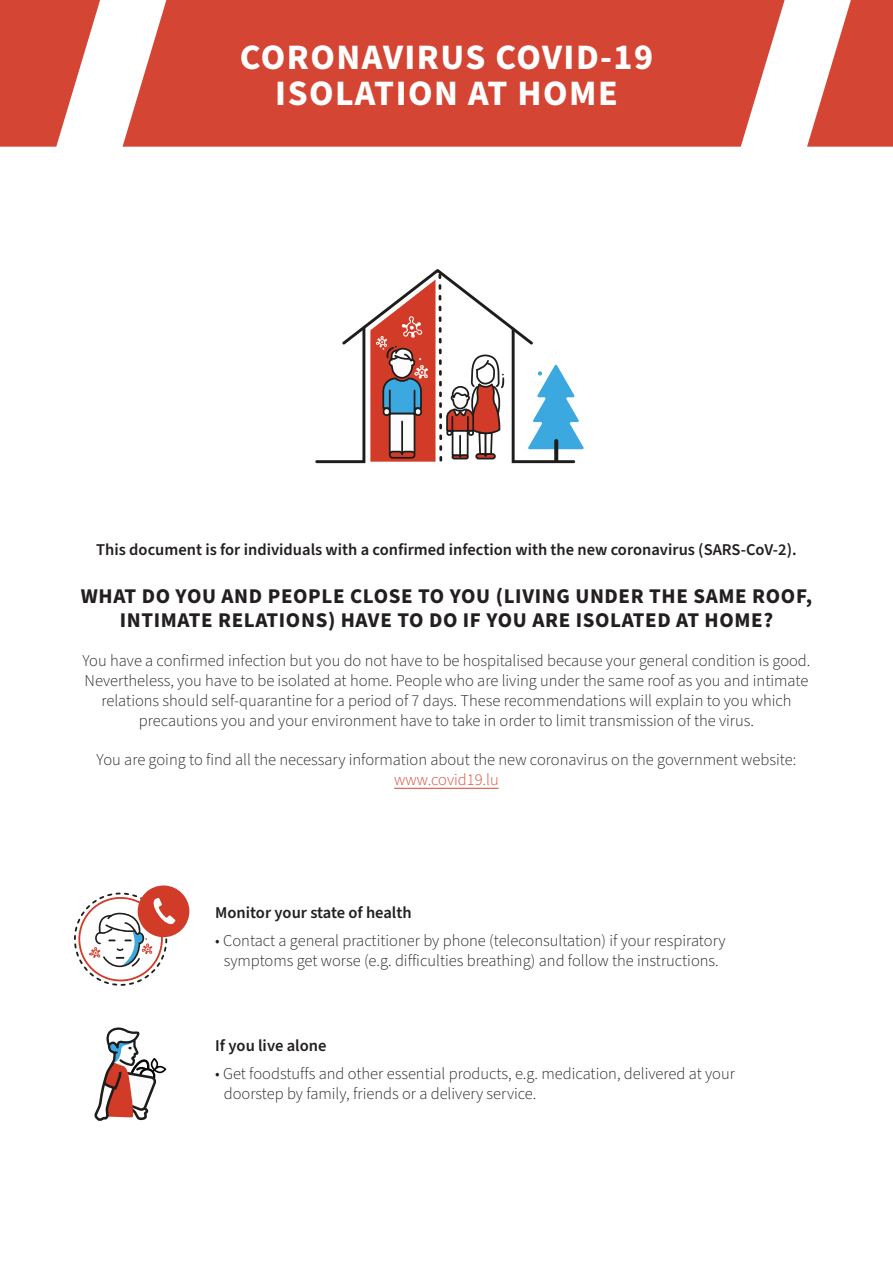
<style>
.page{position:relative;width:893px;height:1263px;background:#fff}
.page>*{position:absolute;margin:0;border:0;box-sizing:border-box;transform-origin:0 0}
.t1{font:700 35.85px "Source Sans Pro";letter-spacing:.04em;color:#fff}
.t2{font:700 21px/24px "Source Sans Pro";letter-spacing:.03em;color:#231f20;text-align:center}
.t3{font:300 16.5px/19.8px "Source Sans Pro";color:#231f20;text-align:center}
.t4{font:600 16.5px "Source Sans Pro";color:#231f20}
.t5{font:300 16.5px "Source Sans Pro";color:#d54534}
</style>
<div class="page">
<svg style="left:0;top:0;width:100px;height:147px"></svg>
<svg style="left:807px;top:0;width:86px;height:147px"></svg>
<svg style="left:123px;top:0;width:662px;height:147px;background:#d75141"></svg>
<hr style="left:394px;top:788px;width:105px;height:1px;background:#d54534">
<svg style="left:94px;top:1027px;width:72px;height:94px"></svg>
<svg style="left:315px;top:269px;width:269px;height:194px"></svg>
<svg style="left:554px;top:439px;width:4px;height:23px"></svg>
<svg style="left:89px;top:885px;width:101px;height:82px"></svg>
<p class="t1" style="left:240px;top:33px;width:415px">CORONAVIRUS COVID-19</p>
<p class="t1" style="left:275px;top:69px;width:344px">ISOLATION AT HOME</p>
<p class="t4" style="left:96px;top:538px;width:702px">This document is for individuals with a confirmed infection with the new coronavirus (SARS-CoV-2).</p>
<p class="t2" style="left:81px;top:584px;width:733px">WHAT DO YOU AND PEOPLE CLOSE TO YOU (LIVING UNDER THE SAME ROOF,<br>INTIMATE RELATIONS) HAVE TO DO IF YOU ARE ISOLATED AT HOME?</p>
<p class="t3" style="left:82px;top:652px;width:729px">You have a confirmed infection but you do not have to be hospitalised because your general condition is good.<br>Nevertheless, you have to be isolated at home. People who are living under the same roof as you and intimate relations should self-quarantine for a period of 7 days. These recommendations will explain to you which precautions you and your environment have to take in order to limit transmission of the virus.</p>
<p class="t3" style="left:97px;top:751px;width:701px">You are going to find all the necessary information about the new coronavirus on the government website:</p>
<p class="t5" style="left:394px;top:769px;width:106px">www.covid19.lu</p>
<p class="t4" style="left:215px;top:901px;width:198px">Monitor your state of health</p>
<p class="t3" style="left:215px;top:931px;width:512px">• Contact a general practitioner by phone (teleconsultation) if your respiratory symptoms get worse (e.g. difficulties breathing) and follow the instructions.</p>
<p class="t4" style="left:215px;top:1034px;width:113px">If you live alone</p>
<p class="t3" style="left:224px;top:1064px;width:513px;text-align:left;text-indent:-9px">• Get foodstuffs and other essential products, e.g. medication, delivered at your doorstep by family, friends or a delivery service.</p>
</div>
